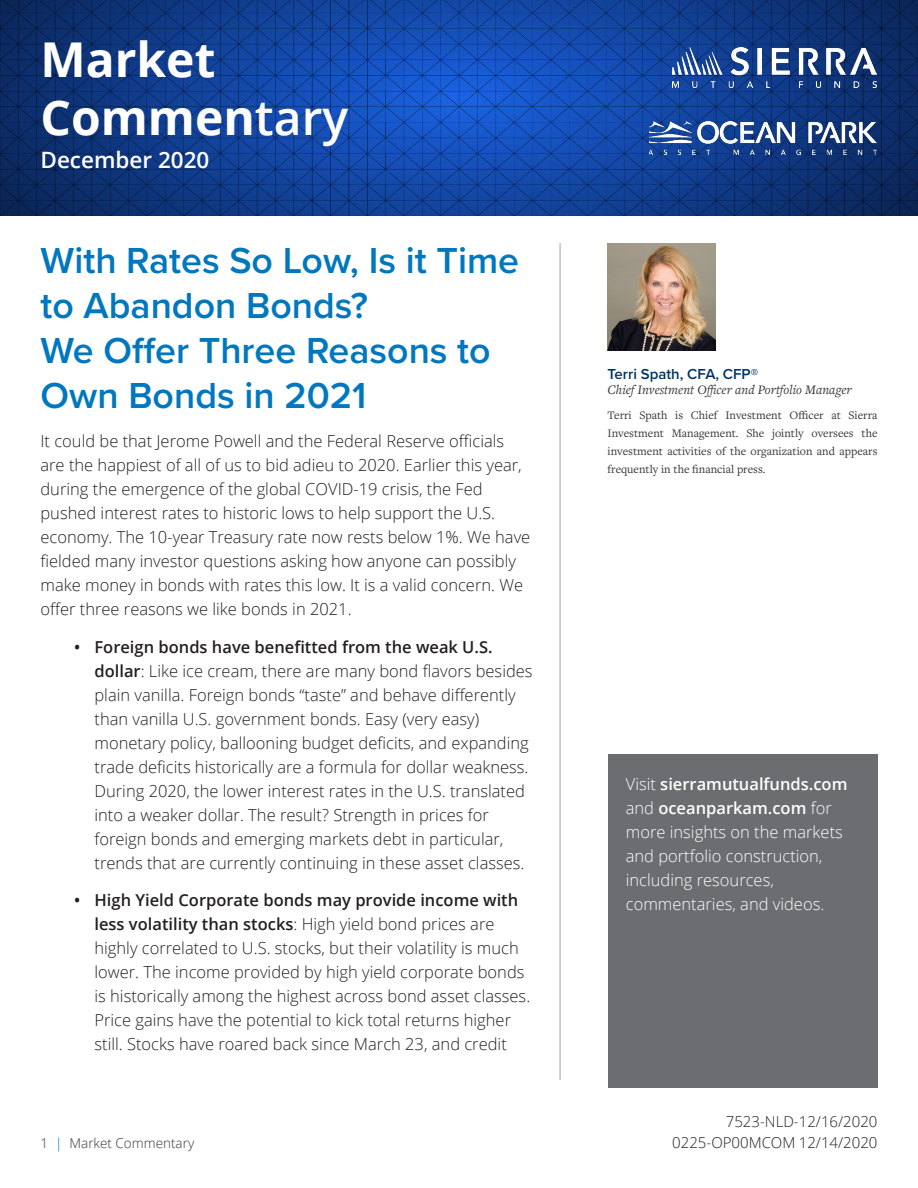
<style>
.page{position:relative;width:918px;height:1188px;background:#fff}
.page>*{position:absolute;margin:0;border:0;box-sizing:border-box;transform-origin:0 0}
.t1{font:700 48px "Open Sans";color:#fff}
.t2{font:600 37.5px/45px "Proxima Nova";color:#0077bf}
.t3{font:600 22.5px "Open Sans";color:#fff}
.t4{font:300 16.5px/24px "Open Sans";color:#231f20}
.t5{font:300 16.5px/24px "Open Sans";color:#fff}
.t6{font:300 15px "Open Sans";color:#231f20}
.t7{font:600 15px "Proxima Nova";color:#036}
.t8{font:italic 13.5px "Freight Text Pro";color:#353534}
.t9{font:300 13.5px "Open Sans";color:#353534}
.t10{font:12px/18px "Freight Text Pro";color:#353534;text-align:justify}
.s1{font-weight:600}
.s2{color:#0077bf}
</style>
<div class="page">
<img style="left:0;top:0;width:918px;height:216px">
<hr style="left:560px;top:243px;width:1px;height:837px;background:#9fa3a8">
<img style="left:608px;top:243px;width:108px;height:108px">
<div style="left:608px;top:755px;width:270px;height:333px;background:#6b6d70"></div>
<img style="left:672px;top:48px;width:204px;height:40px">
<img style="left:649px;top:122px;width:227px;height:33px">
<p class="t1" style="left:40px;top:26px;width:177px">Market</p>
<p class="t1" style="left:40px;top:84px;width:309px">Commen<span class="s1">tary</span></p>
<p class="t3" style="left:40px;top:145px;width:170px">December 2020</p>
<p class="t2" style="left:40px;top:237px;width:480px">With Rates So Low, Is it Time to Abandon Bonds?</p>
<p class="t2" style="left:40px;top:327px;width:452px">We Offer Three Reasons to<br>Own Bonds in 2021</p>
<p class="t4" style="left:40px;top:429px;width:491px">It could be that Jerome Powell and the Federal Reserve officials are the happiest of all of us to bid adieu to 2020. Earlier this year, during the emergence of the global COVID-19 crisis, the Fed pushed interest rates to historic lows to help support the U.S. economy. The 10-year Treasury rate now rests below 1%. We have fielded many investor questions asking how anyone can possibly make money in bonds with rates this low. It is a valid concern. We offer three reasons we like bonds in 2021.</p>
<p class="t4" style="left:94px;top:634px;width:440px;text-indent:-20px"><span class="s1">• Foreign bonds have benefitted from the weak U.S. dollar</span>: Like ice cream, there are many bond flavors besides plain vanilla. Foreign bonds “taste” and behave differently than vanilla U.S. government bonds. Easy (very easy) monetary policy, ballooning budget deficits, and expanding trade deficits historically are a formula for dollar weakness.<br>During 2020, the lower interest rates in the U.S. translated into a weaker dollar. The result? Strength in prices for foreign bonds and emerging markets debt in particular, trends that are currently continuing in these asset classes.</p>
<p class="t4" style="left:94px;top:888px;width:437px;text-indent:-20px"><span class="s1">• High Yield Corporate bonds may provide income with less volatility than stocks</span>: High yield bond prices are highly correlated to U.S. stocks, but their volatility is much lower. The income provided by high yield corporate bonds is historically among the highest across bond asset classes.<br>Price gains have the potential to kick total returns higher still. Stocks have roared back since March 23, and credit</p>
<p class="t9" style="left:40px;top:1133px;width:155px">1 <span class="s2">|</span> Market Commentary</p>
<p class="t7" style="left:608px;top:363px;width:152px">Terri Spath, CFA, CFP®</p>
<p class="t8" style="left:608px;top:381px;width:246px">Chief Investment Officer and Portfolio Manager</p>
<p class="t10" style="left:608px;top:406px;width:272px">Terri Spath is Chief Investment Officer at Sierra Investment Management. She jointly oversees the investment activities of the organization and appears frequently in the financial press.</p>
<p class="t5" style="left:626px;top:772px;width:223px">Visit <span class="s1">sierramutualfunds.com </span>and <span class="s1">oceanparkam.com</span> for more insights on the markets and portfolio construction, including resources, commentaries, and videos.</p>
<p class="t6" style="left:726px;top:1112px;width:153px">7523-NLD-12/16/2020</p>
<p class="t6" style="left:672px;top:1132px;width:207px">0225-OP00MCOM 12/14/2020</p>
</div>
